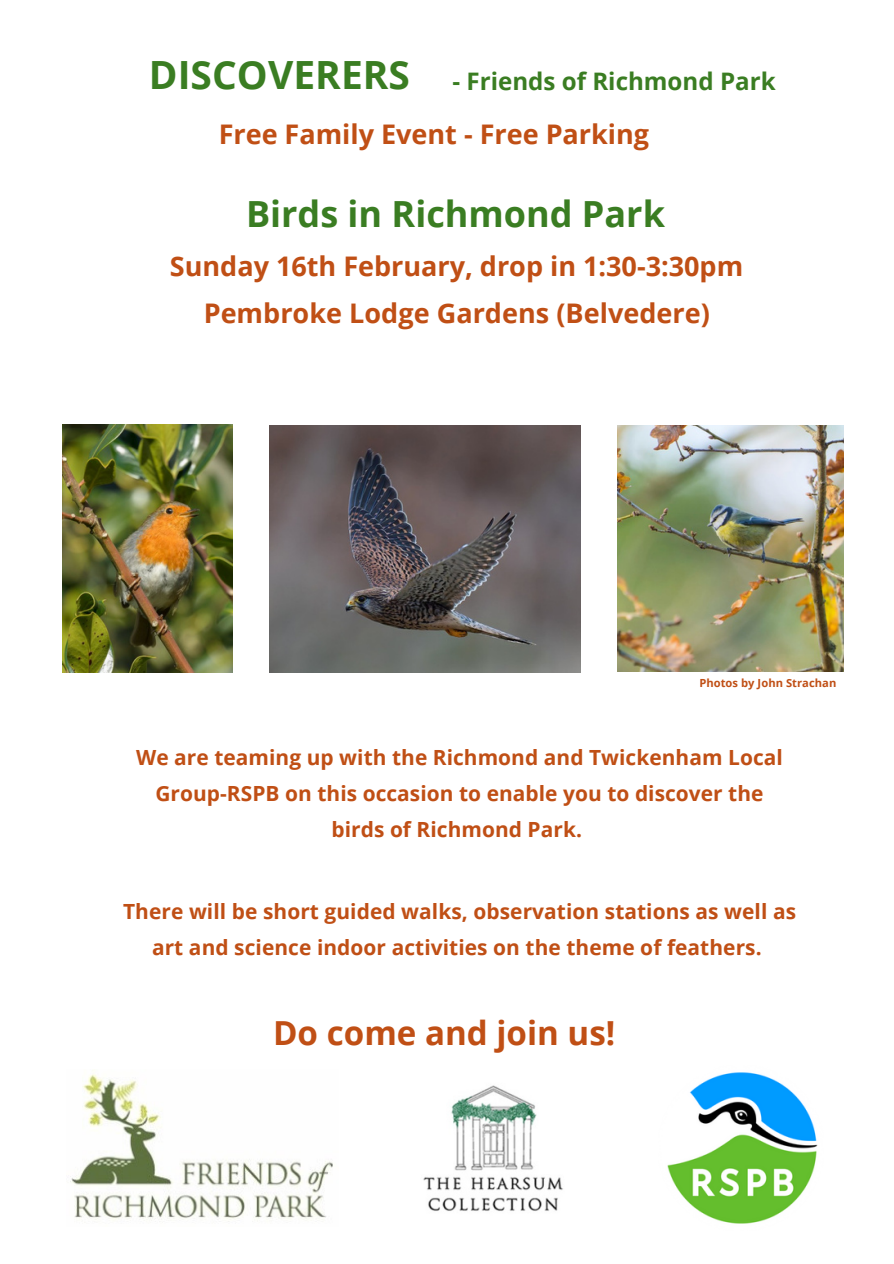
<style>
.page{position:relative;width:894px;height:1264px;background:#fff}
.page>*{position:absolute;margin:0;border:0;box-sizing:border-box;transform-origin:0 0}
.t1{font:700 38.85px "Open Sans";color:#3a7d22}
.t2{font:700 36px "Open Sans";color:#3a7d22}
.t3{font:700 33.15px "Open Sans";color:#c04f15}
.t4{font:700 27px/47.2px "Open Sans";color:#c04f15;text-align:center}
.t5{font:700 24.15px "Open Sans";color:#3a7d22}
.t6{font:700 20.85px/36px "Open Sans";letter-spacing:.005em;color:#c04f15;text-align:center}
.t7{font:700 11.1px "Open Sans";letter-spacing:.005em;color:#c04f15}
</style>
<div class="page">
<img style="left:62px;top:425px;width:170px;height:247px">
<img style="left:617px;top:425px;width:226px;height:247px">
<img style="left:667px;top:1072px;width:151px;height:152px">
<img style="left:423px;top:1085px;width:140px;height:126px">
<img style="left:70px;top:1074px;width:263px;height:148px">
<img style="left:269px;top:425px;width:311px;height:247px">
<p class="t1" style="left:149px;top:48px;width:263px">DISCOVERERS</p>
<h4 class="t5" style="left:452px;top:65px;width:324px">- Friends of Richmond Park</h4>
<h3 class="t4" style="left:219px;top:110px;width:432px">Free Family Event - Free Parking</h3>
<h1 class="t2" style="left:246px;top:189px;width:420px">Birds in Richmond Park</h1>
<h1 class="t4" style="left:170px;top:241px;width:574px">Sunday 16th February, drop in 1:30-3:30pm<br>Pembroke Lodge Gardens (Belvedere)</h1>
<p class="t7" style="left:699px;top:675px;width:138px">Photos by John Strachan</p>
<p class="t6" style="left:136px;top:739px;width:648px">We are teaming up with the Richmond and Twickenham Local<br>Group-RSPB on this occasion to enable you to discover the birds of Richmond Park.</p>
<p class="t6" style="left:123px;top:892px;width:674px">There will be short guided walks, observation stations as well as art and science indoor activities on the theme of feathers.</p>
<p class="t3" style="left:273px;top:1010px;width:343px">Do come and join us!</p>
</div>
